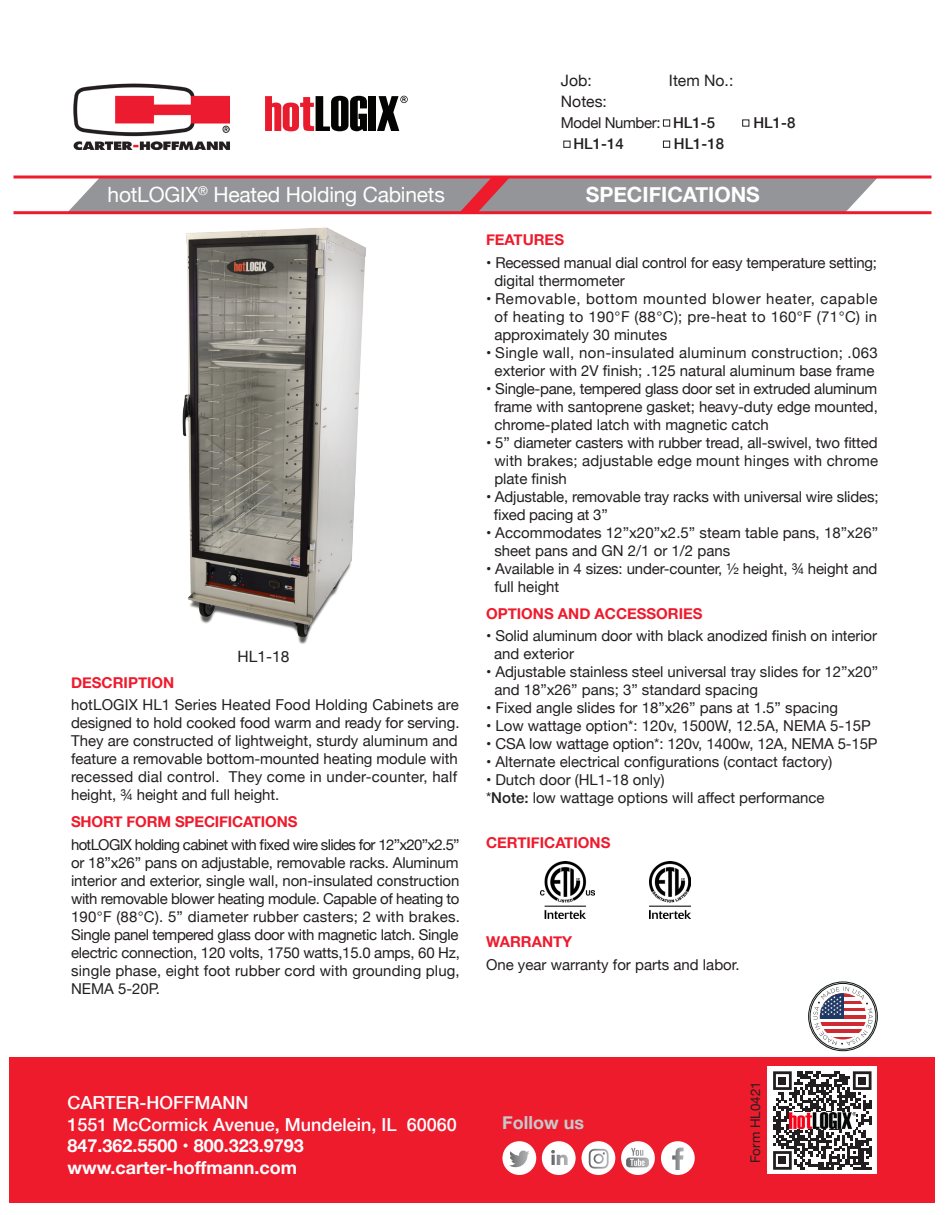
<style>
.page{position:relative;width:945px;height:1215px;background:#fff}
.page>*{position:absolute;margin:0;border:0;box-sizing:border-box;transform-origin:0 0}
.t1{font:21px "Helvetica Neue";letter-spacing:-.01em;color:#fff}
.t2{font:700 21px "Helvetica Neue";color:#fff}
.t3{font:500 18px/21.6px "Helvetica Neue";color:#fff}
.t4{font:700 18px/21.6px "Helvetica Neue";color:#fff}
.t5{font:700 18px "Helvetica Neue";color:#c7c8ca}
.t6{font:15.75px "Helvetica Neue";color:#231f20}
.t7{font:15.6px "Helvetica Neue";color:#231f20}
.t8{font:15px/18px "Helvetica Neue";color:#231f20}
.t9{font:15px/18px "Helvetica Neue";letter-spacing:.02em;color:#231f20;text-align:center}
.t10{font:700 15px "Helvetica Neue";color:#ee1b2d}
.t11{font:15px "Helvetica Neue";letter-spacing:-.025em;color:#231f20}
.t12{font:500 15px "Helvetica Neue";color:#231f20}
.t13{font:13.35px "Helvetica Neue";color:#231f20}
.s1{font-weight:500}
</style>
<div class="page">
<svg style="left:809px;top:982px;width:68px;height:69px"></svg>
<div style="left:810px;top:983px;width:66px;height:67px;border:1px solid #0f1313;border-radius:50%"></div>
<svg style="left:813px;top:987px;width:60px;height:58px"></svg>
<div style="left:10px;top:1058px;width:925px;height:145px;background:#ee1b2d"></div>
<div style="left:542px;top:1141px;width:34px;height:34px;background:#fff;border-radius:50%"></div>
<svg style="left:551px;top:1150px;width:17px;height:15px"></svg>
<div style="left:582px;top:1141px;width:33px;height:34px;background:#fff;border-radius:50%"></div>
<svg style="left:589px;top:1149px;width:20px;height:20px"></svg>
<div style="left:621px;top:1141px;width:34px;height:34px;background:#fff;border-radius:50%"></div>
<svg style="left:626px;top:1148px;width:23px;height:19px"></svg>
<div style="left:502px;top:1141px;width:34px;height:34px;background:#fff;border-radius:50%"></div>
<svg style="left:509px;top:1151px;width:20px;height:16px"></svg>
<div style="left:661px;top:1141px;width:34px;height:34px;background:#fff;border-radius:50%"></div>
<svg style="left:672px;top:1148px;width:12px;height:22px"></svg>
<img style="left:540px;top:862px;width:54px;height:57px">
<img style="left:649px;top:862px;width:41px;height:57px">
<img style="left:97px;top:214px;width:342px;height:430px">
<svg style="left:68px;top:178px;width:810px;height:33px;background:#9a9498"></svg>
<hr style="left:14px;top:176px;width:918px;height:2px;background:#ee1b2d">
<hr style="left:14px;top:211px;width:918px;height:3px;background:#ee1b2d">
<svg style="left:265px;top:96px;width:102px;height:35px"></svg>
<div style="left:368px;top:96px;width:8px;height:35px;background:#040503"></div>
<svg style="left:377px;top:96px;width:31px;height:35px"></svg>
<img style="left:73px;top:83px;width:157px;height:66px">
<div style="left:768px;top:1067px;width:109px;height:107px;background:#fff"></div>
<svg style="left:773px;top:1071px;width:99px;height:99px"></svg>
<div style="left:778px;top:1077px;width:8px;height:8px;background:#231f20"></div>
<div style="left:858px;top:1077px;width:8px;height:8px;background:#231f20"></div>
<div style="left:778px;top:1156px;width:8px;height:8px;background:#231f20"></div>
<img style="left:789px;top:1112px;width:67px;height:17px">
<div style="left:663px;top:120px;width:7px;height:6px;border:1px solid #231f20"></div>
<div style="left:742px;top:120px;width:7px;height:6px;border:1px solid #231f20"></div>
<div style="left:564px;top:141px;width:6px;height:7px;border:1px solid #231f20"></div>
<div style="left:663px;top:141px;width:7px;height:7px;border:1px solid #231f20"></div>
<p class="t6" style="left:561px;top:69px;width:32px">Job:</p>
<p class="t6" style="left:669px;top:69px;width:66px">Item No.:</p>
<p class="t6" style="left:561px;top:90px;width:48px">Notes:</p>
<p class="t11" style="left:561px;top:111px;width:156px">Model Number: <span class="s1">HL1-5</span></p>
<p class="t12" style="left:753px;top:110px;width:43px">HL1-8</p>
<p class="t12" style="left:573px;top:131px;width:52px">HL1-14</p>
<p class="t12" style="left:674px;top:131px;width:52px">HL1-18</p>
<h1 class="t1" style="left:108px;top:179px;width:339px">hotLOGIX<sup>®</sup> Heated Holding Cabinets</h1>
<h1 class="t2" style="left:586px;top:178px;width:176px">SPECIFICATIONS</h1>
<p class="t7" style="left:237px;top:645px;width:54px">HL1-18</p>
<p class="t10" style="left:71px;top:671px;width:105px">DESCRIPTION</p>
<p class="t8" style="left:71px;top:697px;width:390px">hotLOGIX HL1 Series Heated Food Holding Cabinets are designed to hold cooked food warm and ready for serving.<br>They are constructed of lightweight, sturdy aluminum and feature a removable bottom-mounted heating module with recessed dial control. They come in under-counter, half height, ¾ height and full height.</p>
<p class="t10" style="left:71px;top:810px;width:228px">SHORT FORM SPECIFICATIONS</p>
<p class="t8" style="left:71px;top:836px;width:390px;text-align:justify">hotLOGIX holding cabinet with fixed wire slides for 12”x20”x2.5” or 18”x26” pans on adjustable, removable racks. Aluminum interior and exterior, single wall, non-insulated construction with removable blower heating module. Capable of heating to 190°F (88°C). 5” diameter rubber casters; 2 with brakes.<br>Single panel tempered glass door with magnetic latch. Single electric connection, 120 volts, 1750 watts,15.0 amps, 60 Hz, single phase, eight foot rubber cord with grounding plug, NEMA 5-20P.</p>
<p class="t10" style="left:486px;top:228px;width:80px">FEATURES</p>
<p class="t8" style="left:494px;top:254px;width:384px;text-indent:-8px">• Recessed manual dial control for easy temperature setting; digital thermometer</p>
<p class="t8" style="left:494px;top:290px;width:385px;text-align:justify;text-indent:-8px">• Removable, bottom mounted blower heater, capable of heating to 190°F (88°C); pre-heat to 160°F (71°C) in approximately 30 minutes</p>
<p class="t9" style="left:486px;top:344px;width:393px">• Single wall, non-insulated aluminum construction; .063 exterior with 2V finish; .125 natural aluminum base frame</p>
<p class="t8" style="left:494px;top:380px;width:385px;text-align:justify;text-indent:-8px">• Single-pane, tempered glass door set in extruded aluminum frame with santoprene gasket; heavy-duty edge mounted, chrome-plated latch with magnetic catch</p>
<p class="t8" style="left:494px;top:434px;width:385px;text-align:justify;text-indent:-8px">• 5” diameter casters with rubber tread, all-swivel, two fitted with brakes; adjustable edge mount hinges with chrome plate finish</p>
<p class="t8" style="left:494px;top:488px;width:386px;text-indent:-8px">• Adjustable, removable tray racks with universal wire slides; fixed pacing at 3”</p>
<p class="t8" style="left:494px;top:524px;width:385px;text-indent:-8px">• Accommodates 12”x20”x2.5” steam table pans, 18”x26” sheet pans and GN 2/1 or 1/2 pans</p>
<p class="t8" style="left:494px;top:560px;width:385px;text-indent:-8px">• Available in 4 sizes: under-counter, ½ height, ¾ height and full height</p>
<p class="t10" style="left:486px;top:602px;width:218px">OPTIONS AND ACCESSORIES</p>
<p class="t8" style="left:494px;top:628px;width:384px;text-indent:-8px">• Solid aluminum door with black anodized finish on interior and exterior</p>
<p class="t8" style="left:494px;top:664px;width:385px;text-indent:-8px">• Adjustable stainless steel universal tray slides for 12”x20” and 18”x26” pans; 3” standard spacing</p>
<p class="t8" style="left:486px;top:700px;width:353px">• Fixed angle slides for 18”x26” pans at 1.5” spacing</p>
<p class="t8" style="left:486px;top:718px;width:386px">• Low wattage option*: 120v, 1500W, 12.5A, NEMA 5-15P</p>
<p class="t8" style="left:486px;top:736px;width:393px">• CSA low wattage option*: 120v, 1400w, 12A, NEMA 5-15P</p>
<p class="t8" style="left:486px;top:754px;width:348px">• Alternate electrical configurations (contact factory)</p>
<p class="t8" style="left:486px;top:772px;width:340px">• Dutch door (HL1-18 only)<br>*<span class="s1">Note:</span> low wattage options will affect performance</p>
<p class="t10" style="left:486px;top:831px;width:126px">CERTIFICATIONS</p>
<p class="t10" style="left:486px;top:930px;width:88px">WARRANTY</p>
<p class="t8" style="left:486px;top:956px;width:255px">One year warranty for parts and labor.</p>
<p class="t3" style="left:67px;top:1091px;width:391px">CARTER-HOFFMANN<br>1551 McCormick Avenue, Mundelein, IL 60060</p>
<p class="t4" style="left:67px;top:1135px;width:238px">847.362.5500 • 800.323.9793 www.carter-hoffmann.com</p>
<p class="t5" style="left:502px;top:1109px;width:83px">Follow us</p>
<p class="t13" style="left:746px;top:1163px;width:83px;rotate:-90deg">Form HL0421</p>
</div>
